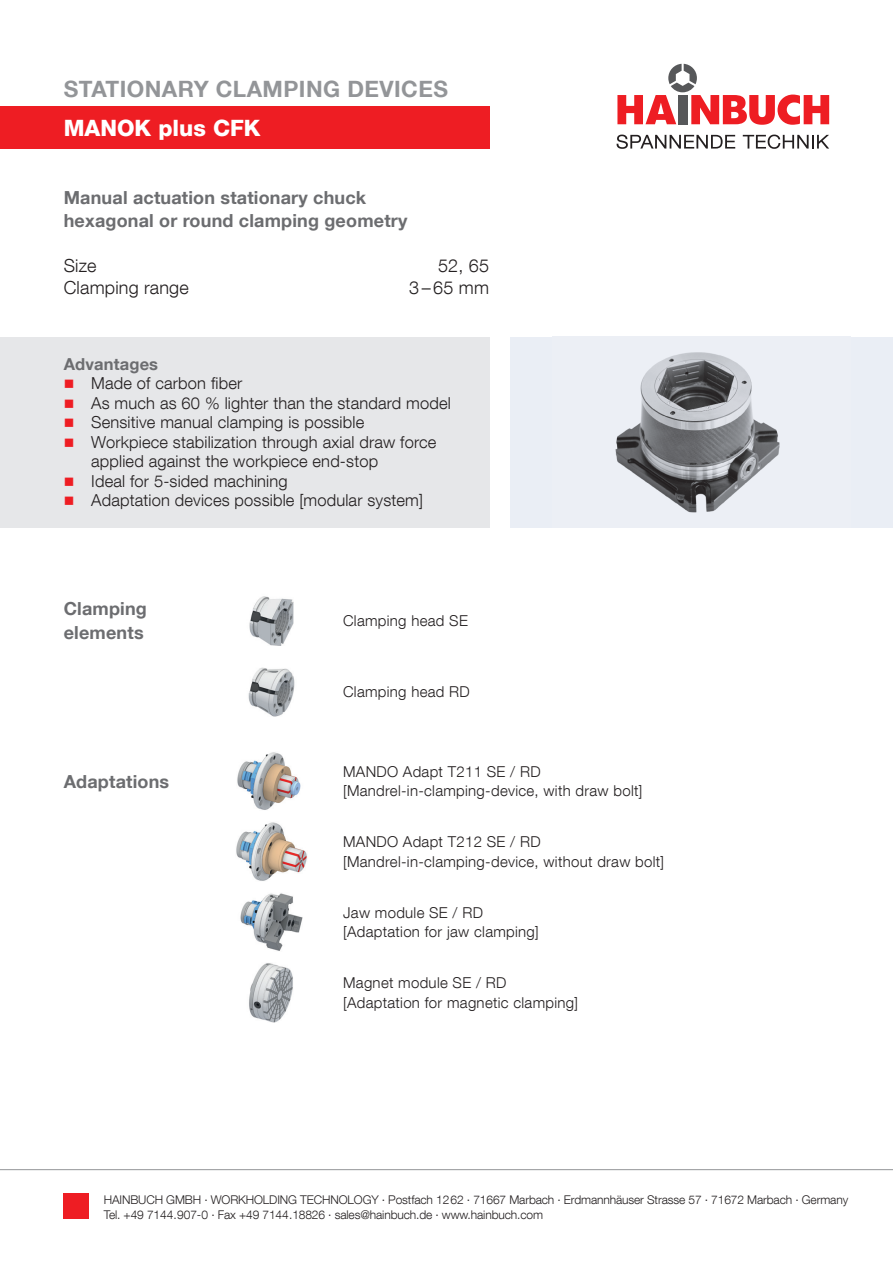
<style>
.page{position:relative;width:893px;height:1263px;background:#fff}
.page>*{position:absolute;margin:0;border:0;box-sizing:border-box;transform-origin:0 0}
.t1{font:700 22.5px "Helvetica Neue LT Com";letter-spacing:.02em;color:#939598}
.t2{font:800 22.5px "Helvetica Neue LT Com";color:#fff}
.t3{font:700 18px/22.5px "Helvetica Neue LT Com";letter-spacing:.01em;color:#6c6d70}
.t4{font:300 18px "Helvetica Neue LT Com";letter-spacing:.01em;color:#231f20}
.t5{font:300 16.5px/19.5px "Helvetica Neue LT Com";letter-spacing:.01em;color:#231f20}
.t6{font:700 16.5px "Helvetica Neue LT Com";letter-spacing:.01em;color:#6c6d70}
.t7{font:300 15px/19.5px "Helvetica Neue LT Com";letter-spacing:.02em;color:#231f20}
.t8{font:300 12px/15px "Helvetica Neue LT Com";letter-spacing:-.01em;color:#231f20}
</style>
<div class="page">
<svg style="left:617px;top:135px;width:118px;height:14px"></svg>
<svg style="left:743px;top:135px;width:86px;height:14px"></svg>
<svg style="left:617px;top:64px;width:212px;height:61px"></svg>
<hr style="left:0;top:1169px;width:893px;height:1px;background:#939598">
<div style="left:64px;top:1193px;width:25px;height:26px;background:#ee1d23"></div>
<div style="left:0;top:106px;width:489px;height:43px;background:#ee1d23"></div>
<div style="left:0;top:337px;width:489px;height:191px;background:#e6e7e9"></div>
<div style="left:510px;top:337px;width:383px;height:191px;background:#eaeef5"></div>
<img style="left:615px;top:352px;width:165px;height:161px">
<img style="left:248px;top:667px;width:47px;height:50px">
<img style="left:249px;top:596px;width:45px;height:50px">
<img style="left:236px;top:822px;width:71px;height:59px">
<img style="left:240px;top:893px;width:63px;height:58px">
<img style="left:249px;top:963px;width:44px;height:59px">
<img style="left:237px;top:752px;width:64px;height:58px">
<h1 class="t1" style="left:64px;top:75px;width:386px">STATIONARY CLAMPING DEVICES</h1>
<p class="t2" style="left:64px;top:114px;width:198px">MANOK plus CFK</p>
<p class="t3" style="left:64px;top:186px;width:345px">Manual actuation stationary chuck hexagonal or round clamping geometry</p>
<p class="t4" style="left:64px;top:254px;width:34px">Size</p>
<p class="t4" style="left:438px;top:254px;width:52px">52, 65</p>
<p class="t4" style="left:64px;top:277px;width:127px">Clamping range</p>
<p class="t4" style="left:409px;top:277px;width:81px">3–65 mm</p>
<p class="t6" style="left:64px;top:353px;width:96px">Advantages</p>
<p class="t5" style="left:91px;top:373px;width:153px">Made of carbon fiber</p>
<p class="t5" style="left:91px;top:393px;width:361px">As much as 60 % lighter than the standard model</p>
<p class="t5" style="left:91px;top:412px;width:275px">Sensitive manual clamping is possible</p>
<p class="t5" style="left:91px;top:432px;width:347px">Workpiece stabilization through axial draw force applied against the workpiece end-stop</p>
<p class="t5" style="left:91px;top:471px;width:198px">Ideal for 5-sided machining</p>
<p class="t5" style="left:91px;top:490px;width:333px">Adaptation devices possible [modular system]</p>
<p class="t3" style="left:64px;top:596px;width:85px;line-height:24px">Clamping elements</p>
<p class="t3" style="left:64px;top:769px;width:107px">Adaptations</p>
<p class="t7" style="left:343px;top:611px;width:126px">Clamping head SE</p>
<p class="t7" style="left:343px;top:682px;width:128px">Clamping head RD</p>
<p class="t7" style="left:343px;top:761px;width:301px">MANDO Adapt T211 SE / RD [Mandrel-in-clamping-device, with draw bolt]</p>
<p class="t7" style="left:343px;top:832px;width:323px">MANDO Adapt T212 SE / RD [Mandrel-in-clamping-device, without draw bolt]</p>
<p class="t7" style="left:343px;top:902px;width:197px">Jaw module SE / RD [Adaptation for jaw clamping]</p>
<p class="t7" style="left:343px;top:973px;width:236px">Magnet module SE / RD [Adaptation for magnetic clamping]</p>
<p class="t8" style="left:104px;top:1191px;width:746px">HAINBUCH GMBH · WORKHOLDING TECHNOLOGY · Postfach 1262 · 71667 Marbach · Erdmannhäuser Strasse 57 · 71672 Marbach · Germany<br>Tel. +49 7144.907-0 · Fax +49 7144.18826 · sales@hainbuch.de · www.hainbuch.com</p>
</div>
